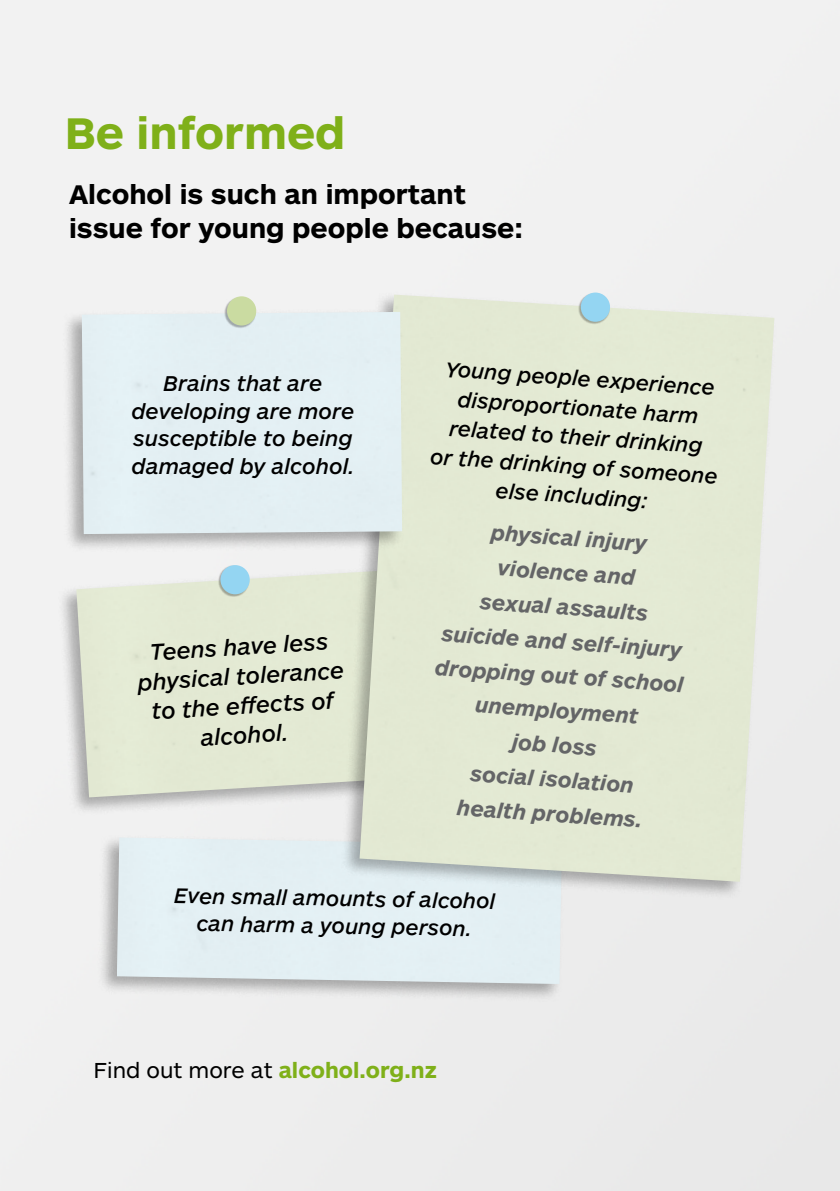
<style>
.page{position:relative;width:840px;height:1191px;background:#fff}
.page>*{position:absolute;margin:0;border:0;box-sizing:border-box;transform-origin:0 0}
.t1{font:700 46px "ARS Maquette Pro";color:#7fb019}
.t2{font:700 28px/34px "ARS Maquette Pro";color:#000}
.t3{font:italic 500 23.6px/29.4px "ARS Maquette Pro";color:#000;text-align:center}
.t4{font:700 22.6px "ARS Maquette Pro";color:#7fb019}
.t5{font:italic 500 22.2px/27.6px "ARS Maquette Pro";color:#000;text-align:center}
.t6{font:italic 500 22px/29.4px "ARS Maquette Pro";color:#000;text-align:center}
.t7{font:italic 700 22px/34.4px "ARS Maquette Pro";color:#646567;text-align:center}
.s1{font-weight:400;color:#000}
</style>
<div class="page">
<div style="left:57px;top:566px;width:352px;height:249px;background:#000;opacity:.3"></div>
<img style="left:76px;top:570px;width:264px;height:227px">
<div style="left:217px;top:565px;width:32px;height:32px;background:#000;opacity:.3"></div>
<div style="left:220px;top:565px;width:29px;height:29px;background:#94d5f2;border-radius:50%"></div>
<div style="left:97px;top:834px;width:467px;height:168px;background:#000;opacity:.3"></div>
<div style="left:117px;top:837px;width:444px;height:147px;background:#e3eff3"></div>
<div style="left:340px;top:291px;width:436px;height:609px;background:#000;opacity:.3"></div>
<img style="left:359px;top:295px;width:415px;height:586px">
<div style="left:62px;top:308px;width:342px;height:244px;background:#000;opacity:.3"></div>
<div style="left:82px;top:312px;width:320px;height:222px;background:#e3eff3"></div>
<div style="left:224px;top:297px;width:32px;height:31px;background:#000;opacity:.3"></div>
<div style="left:227px;top:296px;width:29px;height:29px;background:#cadba1;border-radius:50%"></div>
<div style="left:577px;top:293px;width:32px;height:31px;background:#000;opacity:.3"></div>
<div style="left:580px;top:292px;width:29px;height:30px;background:#94d5f2;border-radius:50%"></div>
<h1 class="t1" style="left:65px;top:103px;width:282px">Be informed</h1>
<p class="t2" style="left:69px;top:176px;width:455px">Alcohol is such an important issue for young people because:</p>
<p class="t5" style="left:131px;top:368px;width:224px">Brains that are developing are more susceptible to being damaged by alcohol.</p>
<p class="t3" style="left:135px;top:636px;width:208px;rotate:-3deg">Teens have less physical tolerance to the eff ects of alcohol.</p>
<p class="t6" style="left:437px;top:352px;width:289px;rotate:4deg">Young people experience disproportionate harm related to their drinking<br>or the drinking of someone else including:</p>
<p class="t7" style="left:445px;top:511px;width:250px;rotate:4deg">physical injury violence and<br>sexual assaults suicide and self-injury dropping out of school unemployment<br>job loss<br>social isolation<br>health problems.</p>
<p class="t6" style="left:174px;top:880px;width:323px;line-height:27.6px;rotate:1deg">Even small amounts of alcohol can harm a young person.</p>
<p class="t4" style="left:94px;top:1055px;width:344px"><span class="s1">Find out more at</span> alcohol.org.nz</p>
</div>
